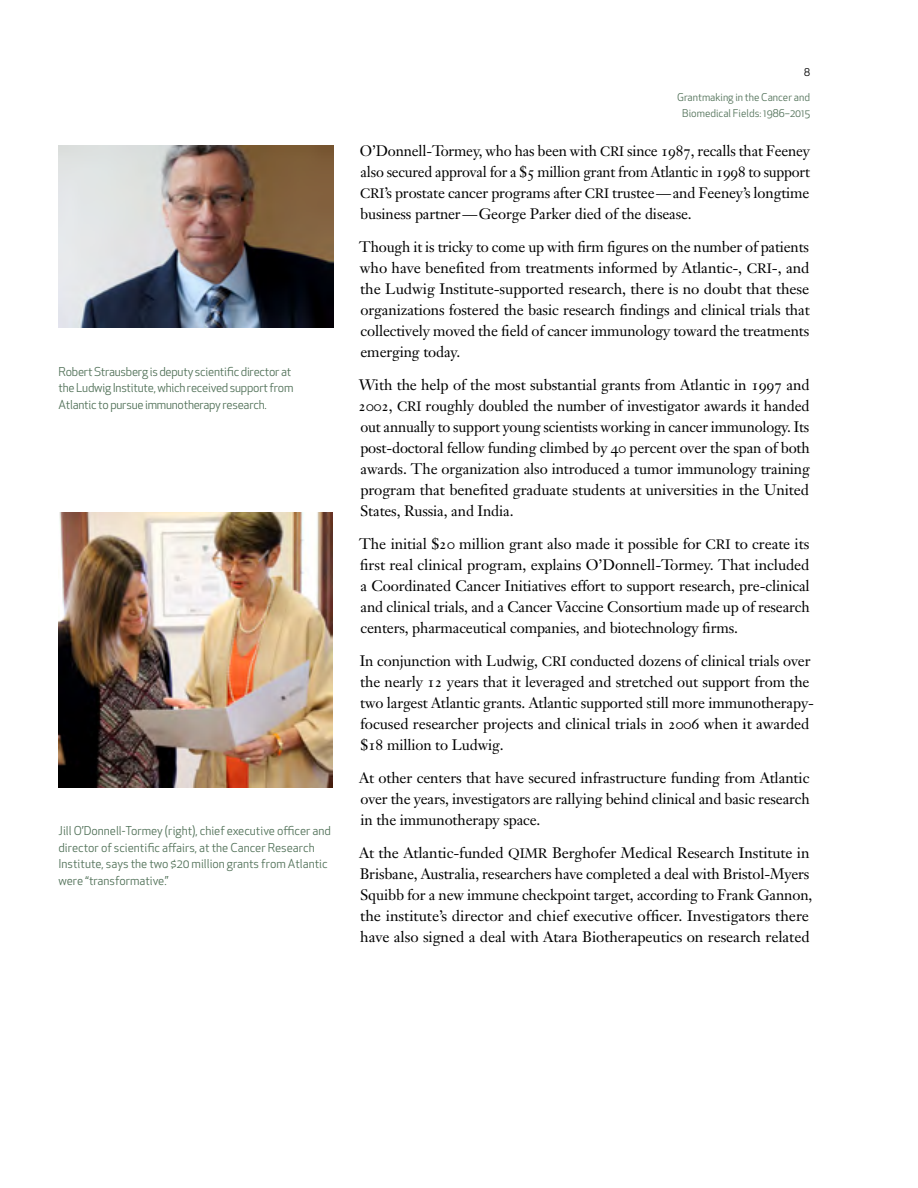
<style>
.page{position:relative;width:918px;height:1188px;background:#fff}
.page>*{position:absolute;margin:0;border:0;box-sizing:border-box;transform-origin:0 0}
.t1{font:15px/21px "Janson Text";letter-spacing:-.01em;color:#000;text-align:justify}
.t2{font:12px/16.5px "Apex New";letter-spacing:-.01em;color:#517158}
.t3{font:10.5px/16.5px "Apex New";color:#517158;text-align:center}
.t4{font:10.5px "Apex New";color:#000}
.s1{font-size:13.5px}
.s2{font-family:"Janson Text Roman SC"}
</style>
<div class="page">
<img style="left:58px;top:513px;width:275px;height:274px">
<img style="left:58px;top:145px;width:275px;height:183px">
<p class="t2" style="left:58px;top:363px;width:237px">Robert Strausberg is deputy scientific director at the Ludwig Institute, which received support from<br>Atlantic to pursue immunotherapy research.</p>
<p class="t2" style="left:58px;top:823px;width:274px">Jill O’Donnell-Tormey (right), chief executive officer and director of scientific affairs, at the Cancer Research Institute, says the two $20 million grants from Atlantic were “transformative.”</p>
<p class="t4" style="left:804px;top:66px;width:7px">8</p>
<p class="t3" style="left:677px;top:88px;width:134px">Grantmaking in the Cancer and<br>Biomedical Fields: 1986–2015</p>
<p class="t1" style="left:360px;top:140px;width:452px">O’Donnell-Tormey, who has been with <span class="s1">CRI</span> since <span class="s2">1987</span>, recalls that Feeney also secured approval for a $<span class="s2">5</span> million grant from Atlantic in <span class="s2">1998</span> to support <span class="s1">CRI</span>’s prostate cancer programs after <span class="s1">CRI</span> trustee—and Feeney’s longtime business partner—George Parker died of the disease.</p>
<p class="t1" style="left:359px;top:236px;width:452px">Though it is tricky to come up with firm figures on the number of patients who have benefited from treatments informed by Atlantic-, <span class="s1">CRI</span>-, and the Ludwig Institute-supported research, there is no doubt that these organizations fostered the basic research findings and clinical trials that collectively moved the field of cancer immunology toward the treatments emerging today.</p>
<p class="t1" style="left:358px;top:374px;width:453px">With the help of the most substantial grants from Atlantic in <span class="s2">1997</span> and <span class="s2">2002</span>, <span class="s1">CRI</span> roughly doubled the number of investigator awards it handed out annually to support young scientists working in cancer immunology. Its post-doctoral fellow funding climbed by <span class="s2">40</span> percent over the span of both awards. The organization also introduced a tumor immunology training program that benefited graduate students at universities in the United States, Russia, and India.</p>
<p class="t1" style="left:359px;top:533px;width:452px">The initial $<span class="s2">20</span> million grant also made it possible for <span class="s1">CRI</span> to create its first real clinical program, explains O’Donnell-Tormey. That included a Coordinated Cancer Initiatives effort to support research, pre-clinical and clinical trials, and a Cancer Vaccine Consortium made up of research centers, pharmaceutical companies, and biotechnology firms.</p>
<p class="t1" style="left:360px;top:650px;width:456px;text-align:left">In conjunction with Ludwig, <span class="s1">CRI</span> conducted dozens of clinical trials over the nearly <span class="s2">12</span> years that it leveraged and stretched out support from the two largest Atlantic grants. Atlantic supported still more immunotherapy&shy;focused researcher projects and clinical trials in <span class="s2">2006</span> when it awarded $<span class="s2">18</span> million to Ludwig.</p>
<p class="t1" style="left:359px;top:767px;width:452px">At other centers that have secured infrastructure funding from Atlantic over the years, investigators are rallying behind clinical and basic research in the immunotherapy space.</p>
<p class="t1" style="left:359px;top:842px;width:455px;text-align:left">At the Atlantic-funded <span class="s1">QIMR</span> Berghofer Medical Research Institute in Brisbane, Australia, researchers have completed a deal with Bristol-Myers Squibb for a new immune checkpoint target, according to Frank Gannon, the institute’s director and chief executive officer. Investigators there have also signed a deal with Atara Biotherapeutics on research related</p>
</div>
